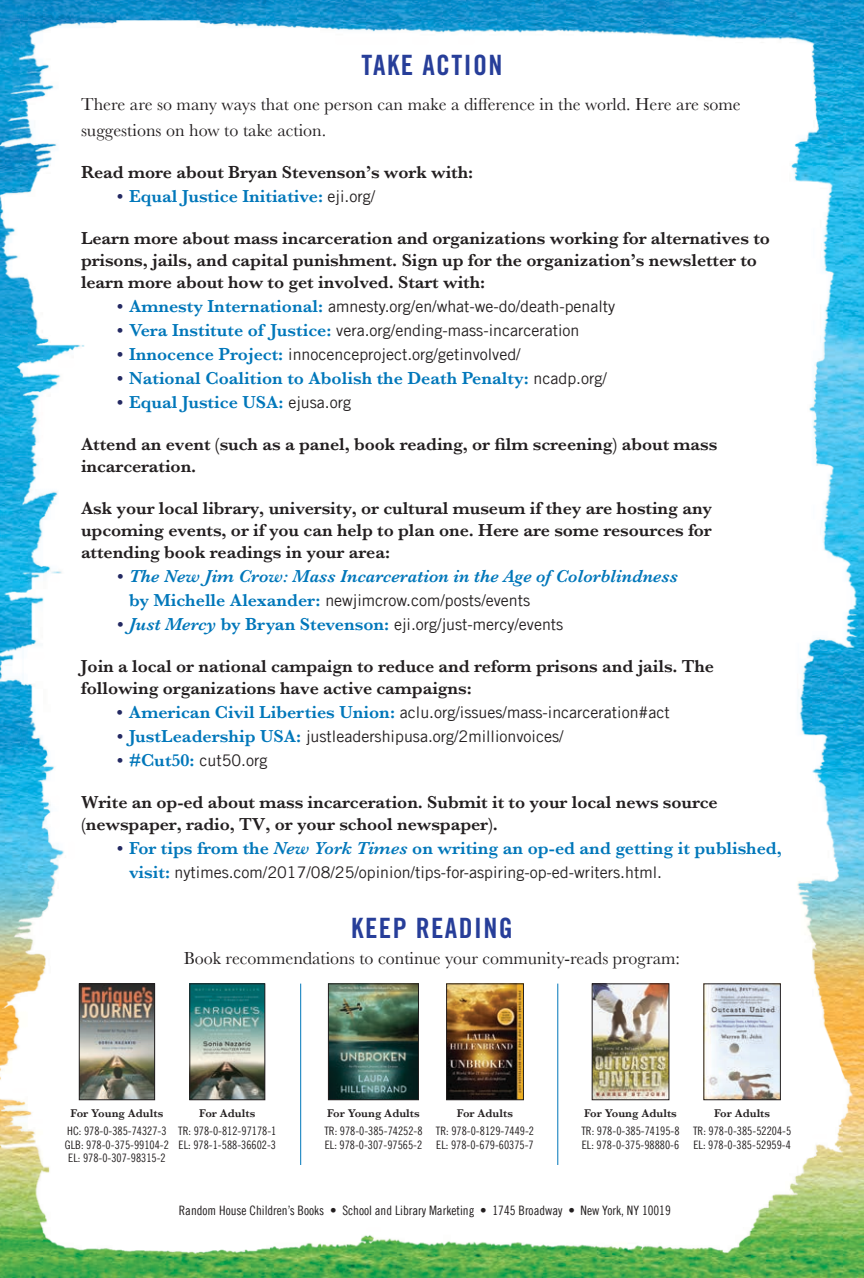
<style>
.page{position:relative;width:864px;height:1278px;background:#fff}
.page>*{position:absolute;margin:0;border:0;box-sizing:border-box;transform-origin:0 0}
.t1{font:28px "Trade Gothic LT Std Bd Cn 20";letter-spacing:.05em;color:#273e99}
.t2{font:600 18px/22px "Baskerville";letter-spacing:-.005em;color:#231f20}
.t3{font:600 18px "Baskerville";color:#0077ba}
.t4{font:18px/26px "Baskerville";color:#231f20}
.t5{font:italic 600 18px "Baskerville";color:#0077ba}
.t6{font:16px "Trade Gothic LT";color:#231f20}
.t7{font:13px "Trade Gothic LT Cond Eighteen";color:#231f20}
.t8{font:11.6px/13.6px "Trade Gothic LT Cond Eighteen";color:#231f20}
.t9{font:600 11.6px "Baskerville";color:#231f20}
.s1{color:#232962}
.s2{font-family:"Trade Gothic LT";font-weight:400;font-size:16px;color:#231f20}
.s3{font-family:"Baskerville";font-weight:600;font-size:18px;color:#232962}
.s4{font-family:"Baskerville";font-weight:600;font-size:18px;color:#0077ba}
.s5{font-family:"Baskerville";font-weight:600;font-style:italic;font-size:18px;color:#232962}
.s6{font-family:"Baskerville";font-weight:600;font-style:italic;font-size:18px;color:#0077ba}
.s7{font-style:italic}
</style>
<div class="page">
<img style="left:0;top:0;width:864px;height:1278px">
<img style="left:81px;top:986px;width:72px;height:112px">
<div style="left:79px;top:984px;width:76px;height:116px;border:1px solid #231f20"></div>
<img style="left:192px;top:986px;width:71px;height:112px">
<div style="left:190px;top:984px;width:75px;height:116px;border:1px solid #231f20"></div>
<img style="left:330px;top:986px;width:87px;height:112px">
<div style="left:328px;top:984px;width:91px;height:116px;border:1px solid #231f20"></div>
<img style="left:448px;top:986px;width:74px;height:112px">
<div style="left:446px;top:984px;width:78px;height:116px;border:1px solid #231f20"></div>
<img style="left:594px;top:986px;width:73px;height:112px">
<div style="left:592px;top:984px;width:77px;height:116px;border:1px solid #231f20"></div>
<img style="left:706px;top:986px;width:73px;height:112px">
<div style="left:704px;top:984px;width:77px;height:116px;border:1px solid #231f20"></div>
<hr style="left:300px;top:984px;width:1px;height:181px;background:#0077ba">
<hr style="left:557px;top:984px;width:1px;height:181px;background:#0077ba">
<h1 class="t1" style="left:361px;top:48px;width:143px">TAKE ACTION</h1>
<p class="t4" style="left:81px;top:92px;width:661px">There are so many ways that one person can make a difference in the world. Here are some suggestions on how to take action.</p>
<p class="t2" style="left:81px;top:161px;width:394px">Read more about Bryan Stevenson’s work with:</p>
<p class="t3" style="left:117px;top:184px;width:260px"><span class="s1">•</span> Equal Justice Initiative: <span class="s2">eji.org/</span></p>
<p class="t2" style="left:81px;top:227px;width:690px">Learn more about mass incarceration and organizations working for alternatives to prisons, jails, and capital punishment. Sign up for the organization’s newsletter to learn more about how to get involved. Start with:</p>
<p class="t6" style="left:117px;top:297px;width:500px"><span class="s3">•</span> <span class="s4">Amnesty International:</span> amnesty.org/en/what-we-do/death-penalty</p>
<p class="t6" style="left:117px;top:321px;width:464px"><span class="s3">•</span> <span class="s4">Vera Institute of Justice:</span> vera.org/ending-mass-incarceration</p>
<p class="t6" style="left:117px;top:345px;width:405px"><span class="s3">•</span> <span class="s4">Innocence Project:</span> innocenceproject.org/getinvolved/</p>
<p class="t3" style="left:117px;top:366px;width:491px"><span class="s1">•</span> National Coalition to Abolish the Death Penalty: <span class="s2">ncadp.org/</span></p>
<p class="t3" style="left:117px;top:390px;width:236px"><span class="s1">•</span> Equal Justice USA: <span class="s2">ejusa.org</span></p>
<p class="t2" style="left:81px;top:433px;width:638px">Attend an event (such as a panel, book reading, or film screening) about mass incarceration.</p>
<p class="t2" style="left:81px;top:497px;width:633px;text-align:justify">Ask your local library, university, or cultural museum if they are hosting any upcoming events, or if you can help to plan one. Here are some resources for attending book readings in your area:</p>
<p class="t5" style="left:117px;top:564px;width:563px"><span class="s1">•</span> The New Jim Crow: Mass Incarceration in the Age of Colorblindness</p>
<p class="t6" style="left:129px;top:591px;width:403px"><span class="s4">by Michelle Alexander:</span> newjimcrow.com/posts/events</p>
<p class="t6" style="left:117px;top:615px;width:448px"><span class="s5">•</span> <span class="s6">Just Mercy</span> <span class="s4">by Bryan Stevenson:</span> eji.org/just-mercy/events</p>
<p class="t2" style="left:81px;top:655px;width:635px">Join a local or national campaign to reduce and reform prisons and jails. The following organizations have active campaigns:</p>
<p class="t6" style="left:117px;top:703px;width:554px"><span class="s3">•</span> <span class="s4">American Civil Liberties Union:</span> aclu.org/issues/mass-incarceration#act</p>
<p class="t6" style="left:117px;top:727px;width:448px"><span class="s3">•</span> <span class="s4">JustLeadership USA:</span> justleadershipusa.org/2millionvoices/</p>
<p class="t6" style="left:117px;top:751px;width:152px"><span class="s3">•</span> <span class="s4">#Cut50:</span> cut50.org</p>
<p class="t2" style="left:81px;top:791px;width:638px">Write an op-ed about mass incarceration. Submit it to your local news source (newspaper, radio, TV, or your school newspaper).</p>
<p class="t3" style="left:117px;top:836px;width:666px"><span class="s1">•</span> For tips from the <span class="s7">New York Times</span> on writing an op-ed and getting it published,</p>
<p class="t6" style="left:129px;top:863px;width:535px"><span class="s4">visit:</span> nytimes.com/2017/08/25/opinion/tips-for-aspiring-op-ed-writers.html.</p>
<h1 class="t1" style="left:351px;top:911px;width:163px">KEEP READING</h1>
<p class="t4" style="left:184px;top:946px;width:498px">Book recommendations to continue your community-reads program:</p>
<p class="t9" style="left:71px;top:1106px;width:94px">For Young Adults</p>
<p class="t8" style="left:65px;top:1124px;width:106px">HC: 978-0-385-74327-3<br>GLB: 978-0-375-99104-2<br>EL: 978-0-307-98315-2</p>
<p class="t9" style="left:199px;top:1106px;width:58px">For Adults</p>
<p class="t8" style="left:178px;top:1124px;width:100px">TR: 978-0-812-97178-1<br>EL: 978-1-588-36602-3</p>
<p class="t9" style="left:327px;top:1106px;width:94px">For Young Adults</p>
<p class="t8" style="left:324px;top:1124px;width:100px">TR: 978-0-385-74252-8<br>EL: 978-0-307-97565-2</p>
<p class="t9" style="left:457px;top:1106px;width:58px">For Adults</p>
<p class="t8" style="left:436px;top:1124px;width:100px">TR: 978-0-8129-7449-2<br>EL: 978-0-679-60375-7</p>
<p class="t9" style="left:584px;top:1106px;width:94px">For Young Adults</p>
<p class="t8" style="left:581px;top:1124px;width:100px">TR: 978-0-385-74195-8<br>EL: 978-0-375-98880-6</p>
<p class="t9" style="left:714px;top:1106px;width:58px">For Adults</p>
<p class="t8" style="left:693px;top:1124px;width:100px">TR: 978-0-385-52204-5<br>EL: 978-0-385-52959-4</p>
<p class="t7" style="left:179px;top:1202px;width:494px">Random House Children’s Books • School and Library Marketing • 1745 Broadway • New York, NY 10019</p>
</div>
